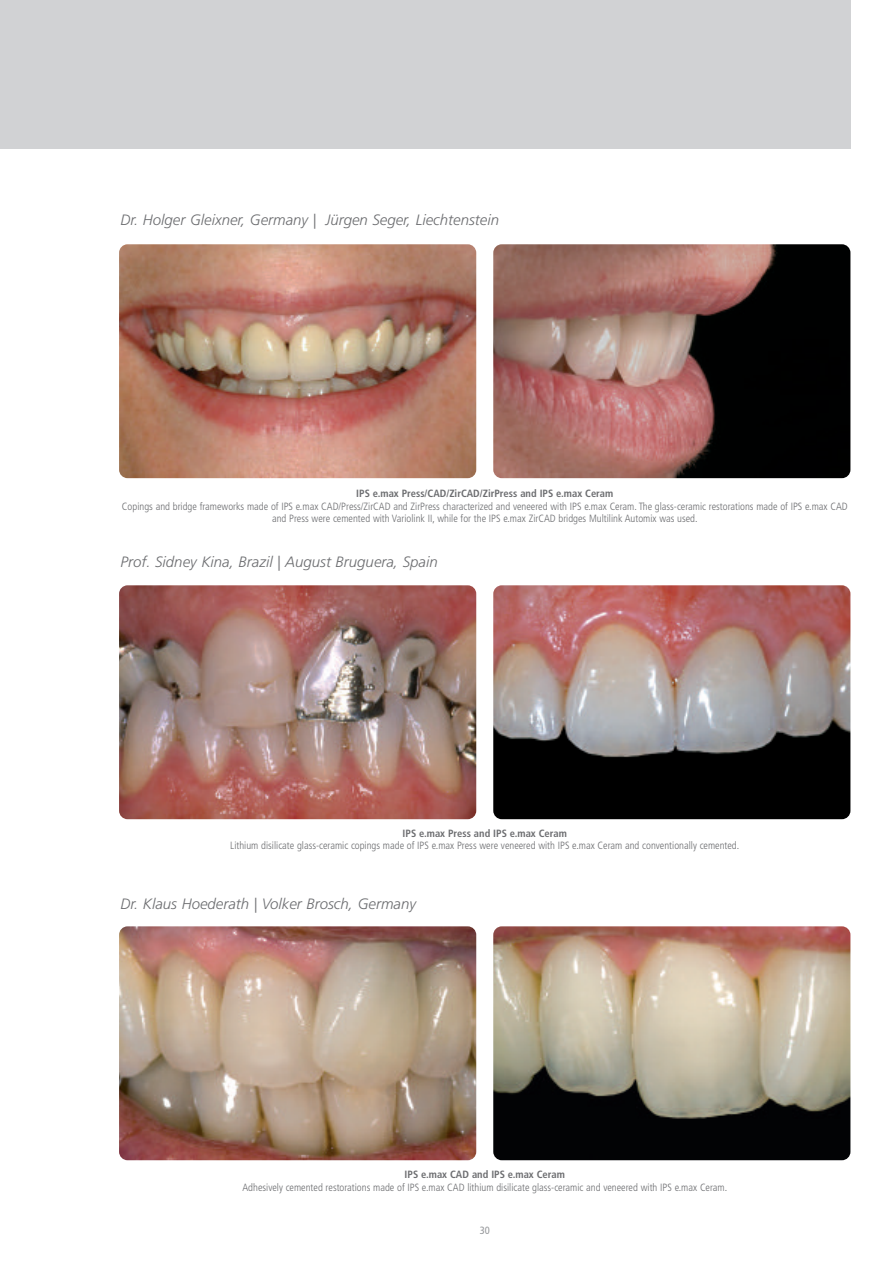
<style>
.page{position:relative;width:893px;height:1263px;background:#fff}
.page>*{position:absolute;margin:0;border:0;box-sizing:border-box;transform-origin:0 0}
.t1{font:italic 300 15px "Frutiger";color:#6c6d70}
.t2{font:300 condensed 10.5px/12.6px "Frutiger";color:#6c6d70;text-align:center}
.t3{font:700 condensed 10.5px "Frutiger";color:#6c6d70}
.t4{font:condensed 10.5px "Frutiger";color:#939598}
</style>
<div class="page">
<div style="left:0;top:0;width:850px;height:148px;background:#d1d2d4"></div>
<img style="left:119px;top:244px;width:357px;height:234px;border-radius:9px">
<img style="left:493px;top:244px;width:357px;height:234px;border-radius:9px">
<img style="left:119px;top:585px;width:357px;height:234px;border-radius:9px">
<img style="left:493px;top:585px;width:357px;height:234px;border-radius:9px">
<img style="left:119px;top:926px;width:357px;height:234px;border-radius:9px">
<img style="left:493px;top:926px;width:357px;height:234px;border-radius:9px">
<h1 class="t1" style="left:121px;top:214px;width:380px">Dr. Holger Gleixner, Germany | Jürgen Seger, Liechtenstein</h1>
<p class="t3" style="left:356px;top:489px;width:258px">IPS e.max Press/CAD/ZirCAD/ZirPress and IPS e.max Ceram</p>
<p class="t2" style="left:122px;top:500px;width:727px">Copings and bridge frameworks made of IPS e.max CAD/Press/ZirCAD and ZirPress characterized and veneered with IPS e.max Ceram. The glass-ceramic restorations made of IPS e.max CAD and Press were cemented with Variolink II, while for the IPS e.max ZirCAD bridges Multilink Automix was used.</p>
<h1 class="t1" style="left:121px;top:555px;width:319px">Prof. Sidney Kina, Brazil | August Bruguera, Spain</h1>
<p class="t3" style="left:403px;top:829px;width:166px">IPS e.max Press and IPS e.max Ceram</p>
<p class="t2" style="left:230px;top:840px;width:511px">Lithium disilicate glass-ceramic copings made of IPS e.max Press were veneered with IPS e.max Ceram and conventionally cemented.</p>
<h1 class="t1" style="left:121px;top:898px;width:297px">Dr. Klaus Hoederath | Volker Brosch, Germany</h1>
<p class="t3" style="left:405px;top:1170px;width:162px">IPS e.max CAD and IPS e.max Ceram</p>
<p class="t2" style="left:242px;top:1182px;width:486px">Adhesively cemented restorations made of IPS e.max CAD lithium disilicate glass-ceramic and veneered with IPS e.max Ceram.</p>
<p class="t4" style="left:480px;top:1226px;width:12px">30</p>
</div>
